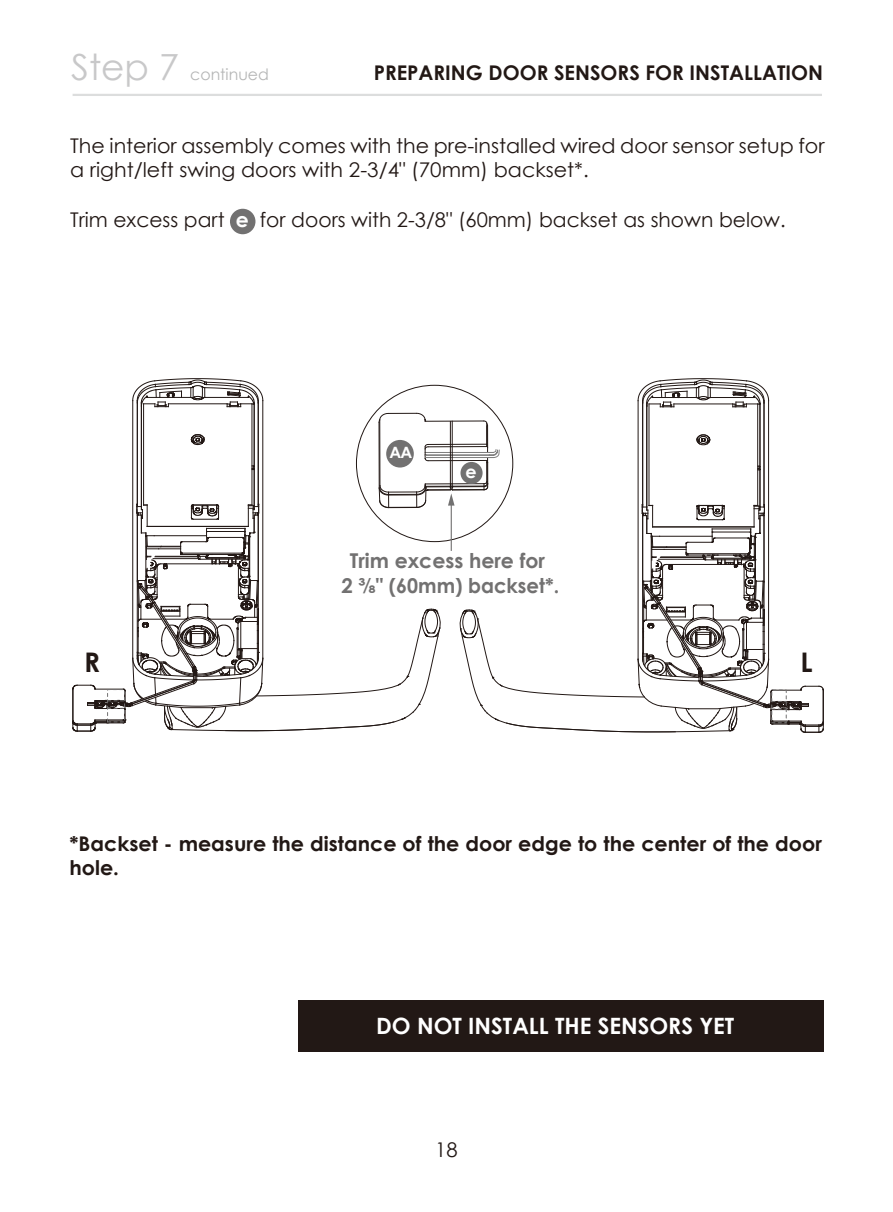
<style>
.page{position:relative;width:893px;height:1212px;background:#fff}
.page>*{position:absolute;margin:0;border:0;box-sizing:border-box;transform-origin:0 0}
.t1{font:36px "Century Gothic";color:#c8c8c9}
.t2{font:700 27px "Century Gothic";color:#221815}
.t3{font:700 22.5px "Century Gothic";color:#fff}
.t4{font:700 20.47px/24.5px "Century Gothic";color:#727171;text-align:center}
.t5{font:20.25px/24.8px "Century Gothic";color:#221815}
.t6{font:700 20.25px/24.3px "Century Gothic";color:#221815}
.t7{font:700 17.55px "Century Gothic";color:#fff}
.t8{font:15.75px "Century Gothic";color:#b5b6b6}
.t9{font:700 15.53px "Arial";color:#fff}
.s1{font-weight:700;color:#fff}
</style>
<div class="page">
<hr style="left:73px;top:94px;width:749px;height:2px;background:#dcdddd">
<div style="left:298px;top:1000px;width:526px;height:51px;background:#221815"></div>
<div style="left:230px;top:209px;width:25px;height:25px;background:#727171;border-radius:50%"></div>
<svg style="left:72px;top:378px;width:752px;height:355px"></svg>
<h1 class="t1" style="left:71px;top:52px;width:109px">Step 7</h1>
<p class="t8" style="left:190px;top:68px;width:80px">continued</p>
<p class="t6" style="left:374px;top:63px;width:451px">PREPARING DOOR SENSORS FOR INSTALLATION</p>
<p class="t5" style="left:70px;top:134px;width:756px">The interior assembly comes with the pre-installed wired door sensor setup for a right/left swing doors with 2-3/4" (70mm) backset*.</p>
<p class="t5" style="left:70px;top:209px;width:717px">Trim excess part <span class="s1">e</span> for doors with 2-3/8" (60mm) backset as shown below.</p>
<p class="t9" style="left:390px;top:447px;width:24px">AA</p>
<p class="t7" style="left:465px;top:464px;width:13px">e</p>
<p class="t4" style="left:341px;top:550px;width:219px">Trim excess here for<br>2 ⅜" (60mm) backset*.</p>
<h2 class="t2" style="left:84px;top:651px;width:17px">R</h2>
<h2 class="t2" style="left:800px;top:651px;width:14px">L</h2>
<p class="t6" style="left:69px;top:833px;width:754px">*Backset - measure the distance of the door edge to the center of the door hole.</p>
<p class="t3" style="left:376px;top:1017px;width:360px">DO NOT INSTALL THE SENSORS YET</p>
<p class="t5" style="left:435px;top:1139px;width:24px">18</p>
</div>
